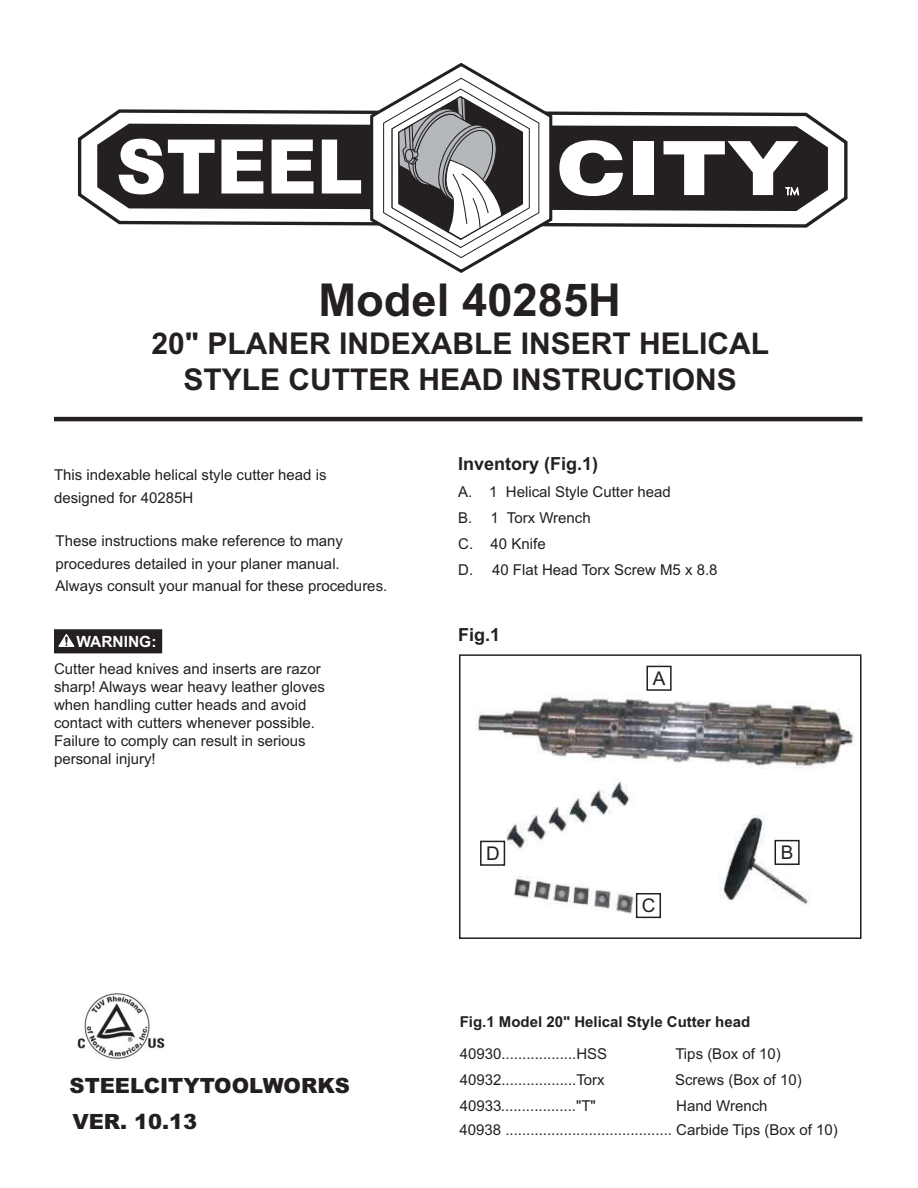
<style>
.page{position:relative;width:918px;height:1188px;background:#fff}
.page>*{position:absolute;margin:0;border:0;box-sizing:border-box;transform-origin:0 0}
.t1{font:700 45.45px "Arial";color:#241f21}
.t2{font:700 30px/36px "Arial";color:#241f21;text-align:center}
.t3{font:900 21px/36px "Arial";color:#231f20}
.t4{font:18.9px "Arial";color:#241f21}
.t5{font:700 18px "Arial";color:#241f21}
.t6{font:700 15.45px "Arial";color:#fff}
.t7{font:15px/18px "Arial";color:#241f21}
.t8{font:700 15px "Arial";color:#241f21}
</style>
<div class="page">
<img style="left:77px;top:993px;width:88px;height:66px">
<hr style="left:54px;top:417px;width:809px;height:4px;background:#241f21">
<svg style="left:77px;top:109px;width:771px;height:119px"></svg>
<svg style="left:97px;top:124px;width:731px;height:87px;background:#3e393b"></svg>
<svg style="left:119px;top:139px;width:96px;height:55px"></svg>
<svg style="left:221px;top:140px;width:42px;height:54px"></svg>
<svg style="left:272px;top:140px;width:42px;height:54px"></svg>
<svg style="left:322px;top:140px;width:39px;height:54px"></svg>
<div style="left:633px;top:141px;width:21px;height:54px;background:#fff"></div>
<svg style="left:664px;top:141px;width:136px;height:55px"></svg>
<svg style="left:369px;top:62px;width:254px;height:211px"></svg>
<div style="left:405px;top:149px;width:8px;height:12px;background:#b5b8ba;border-radius:50%"></div>
<div style="left:405px;top:149px;width:8px;height:13px;border:1px solid #241f21;border-radius:50%"></div>
<div style="left:55px;top:630px;width:106px;height:23px;background:#241f21"></div>
<div style="left:54px;top:629px;width:108px;height:24px;border:2px solid #241f21"></div>
<svg style="left:58px;top:634px;width:16px;height:13px"></svg>
<img style="left:476px;top:663px;width:377px;height:256px">
<div style="left:459px;top:654px;width:403px;height:285px;border:2px solid #241f21"></div>
<div style="left:637px;top:894px;width:23px;height:23px;background:#fff"></div>
<div style="left:636px;top:893px;width:25px;height:25px;border:2px solid #241f21"></div>
<div style="left:481px;top:841px;width:23px;height:24px;background:#fff"></div>
<div style="left:480px;top:841px;width:25px;height:25px;border:2px solid #241f21"></div>
<div style="left:647px;top:666px;width:24px;height:24px;background:#fff"></div>
<div style="left:646px;top:666px;width:26px;height:25px;border:2px solid #241f21"></div>
<div style="left:775px;top:841px;width:24px;height:23px;background:#fff"></div>
<div style="left:775px;top:840px;width:25px;height:25px;border:2px solid #241f21"></div>
<h1 class="t1" style="left:318px;top:283px;width:304px">Model 40285H</h1>
<h2 class="t2" style="left:151px;top:328px;width:619px">20" PLANER INDEXABLE INSERT HELICAL<br>STYLE CUTTER HEAD INSTRUCTIONS</h2>
<p class="t7" style="left:54px;top:465px;width:274px;line-height:22.5px">This indexable helical style cutter head is designed for 40285H</p>
<p class="t7" style="left:56px;top:531px;width:333px;line-height:22.5px">These instructions make reference to many procedures detailed in your planer manual.<br>Always consult your manual for these procedures.</p>
<p class="t6" style="left:77px;top:636px;width:82px">WARNING:</p>
<p class="t7" style="left:54px;top:661px;width:272px">Cutter head knives and inserts are razor sharp! Always wear heavy leather gloves when handling cutter heads and avoid contact with cutters whenever possible.<br>Failure to comply can result in serious personal injury!</p>
<h3 class="t3" style="left:70px;top:1070px;width:282px">STEELCITYTOOLWORKS<br>VER. 10.13</h3>
<p class="t5" style="left:458px;top:457px;width:142px">Inventory (Fig.1)</p>
<p class="t7" style="left:458px;top:480px;width:261px;line-height:26px">A. 1 Helical Style Cutter head<br>B. 1 Torx Wrench<br>C. 40 Knife<br>D. 40 Flat Head Torx Screw M5 x 8.8</p>
<p class="t5" style="left:458px;top:628px;width:44px">Fig.1</p>
<p class="t4" style="left:653px;top:671px;width:14px">A</p>
<p class="t4" style="left:486px;top:846px;width:15px">D</p>
<p class="t4" style="left:642px;top:898px;width:15px">C</p>
<p class="t4" style="left:781px;top:845px;width:14px">B</p>
<p class="t8" style="left:460px;top:1016px;width:292px">Fig.1 Model 20" Helical Style Cutter head</p>
<p class="t7" style="left:460px;top:1046px;width:149px">40930..................HSS</p>
<p class="t7" style="left:675px;top:1046px;width:107px">Tips (Box of 10)</p>
<p class="t7" style="left:460px;top:1072px;width:147px">40932..................Torx</p>
<p class="t7" style="left:675px;top:1072px;width:128px">Screws (Box of 10)</p>
<p class="t7" style="left:459px;top:1095px;width:380px;line-height:23.7px">40933.................."T"<br>40938 ........................................ Carbide Tips (Box of 10)</p>
<p class="t7" style="left:676px;top:1098px;width:93px">Hand Wrench</p>
</div>
